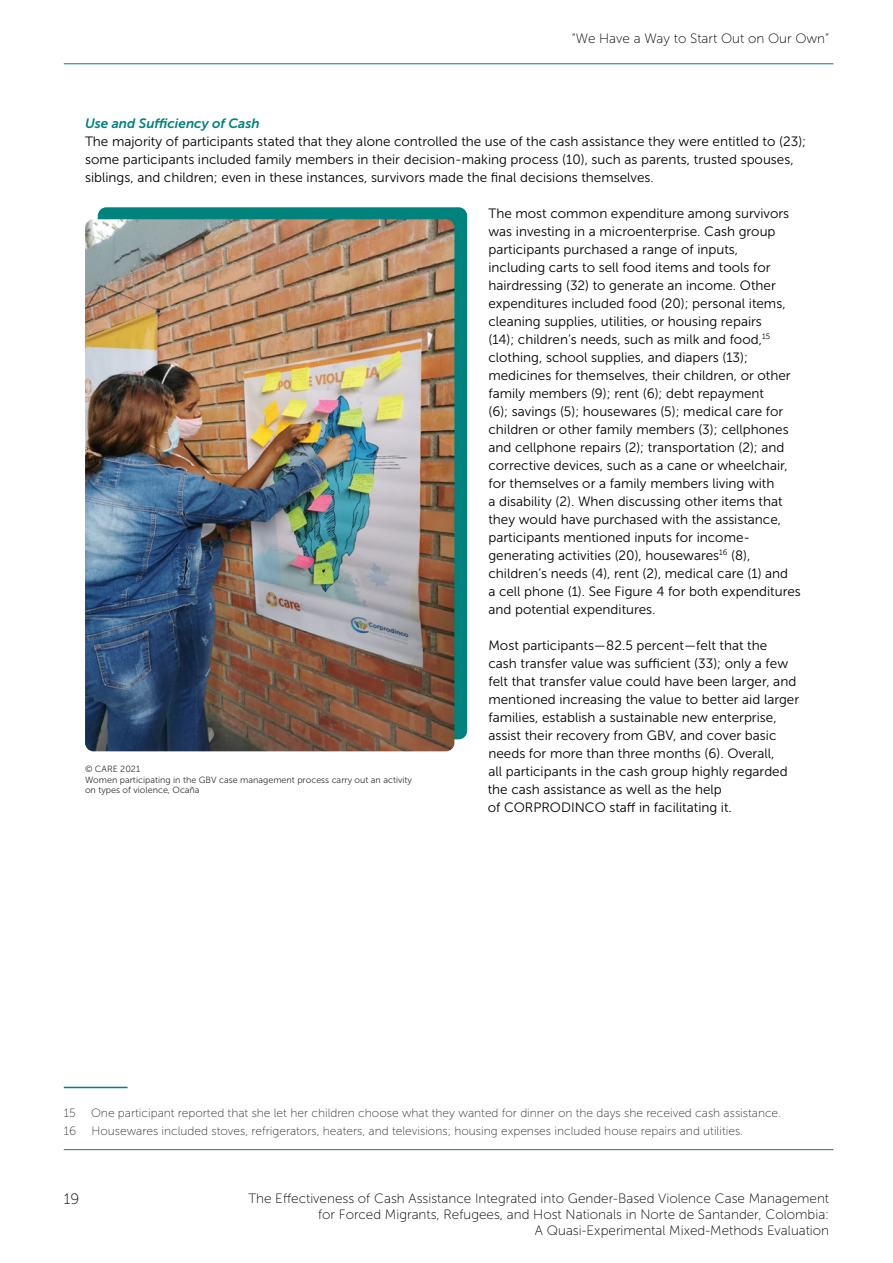
<style>
.page{position:relative;width:893px;height:1263px;background:#fff}
.page>*{position:absolute;margin:0;border:0;box-sizing:border-box;transform-origin:0 0}
.t1{font:15px "Museo Sans 100";color:#000}
.t2{font:13.5px/18px "Museo Sans 300";color:#000}
.t3{font:13.5px/16.2px "Museo Sans 100";color:#000;text-align:right}
.t4{font:italic 13.5px "Museo Sans 700";color:#00827d}
.t5{font:12px "Museo Sans 100";color:#333}
.t6{font:9px/10.5px "Museo Sans 300";color:#333}
</style>
<div class="page">
<hr style="left:64px;top:63px;width:769px;height:1px;background:#00827d">
<hr style="left:64px;top:1149px;width:769px;height:1px;background:#00827d">
<hr style="left:64px;top:1087px;width:64px;height:1px;background:#00827d">
<div style="left:98px;top:207px;width:369px;height:532px;background:#00827d;border-radius:9px"></div>
<img style="left:85px;top:219px;width:369px;height:532px">
<p class="t3" style="left:572px;top:30px;width:259px">“We Have a Way to Start Out on Our Own”</p>
<p class="t4" style="left:85px;top:115px;width:176px">Use and Sufficiency of Cash</p>
<p class="t2" style="left:85px;top:132px;width:723px">The majority of participants stated that they alone controlled the use of the cash assistance they were entitled to (23); some participants included family members in their decision-making process (10), such as parents, trusted spouses, siblings, and children; even in these instances, survivors made the final decisions themselves.</p>
<p class="t2" style="left:488px;top:204px;width:314px">The most common expenditure among survivors was investing in a microenterprise. Cash group participants purchased a range of inputs,<br>including carts to sell food items and tools for hairdressing (32) to generate an income. Other expenditures included food (20); personal items, cleaning supplies, utilities, or housing repairs<br>(14); children’s needs, such as milk and food,<sup>15 </sup>clothing, school supplies, and diapers (13); medicines for themselves, their children, or other family members (9); rent (6); debt repayment<br>(6); savings (5); housewares (5); medical care for children or other family members (3); cellphones and cellphone repairs (2); transportation (2); and corrective devices, such as a cane or wheelchair, for themselves or a family members living with<br>a disability (2). When discussing other items that they would have purchased with the assistance, participants mentioned inputs for income&shy;generating activities (20), housewares<sup>16</sup> (8), children’s needs (4), rent (2), medical care (1) and<br>a cell phone (1). See Figure 4 for both expenditures and potential expenditures.</p>
<p class="t2" style="left:488px;top:636px;width:313px">Most participants—82.5 percent—felt that the<br>cash transfer value was sufficient (33); only a few felt that transfer value could have been larger, and mentioned increasing the value to better aid larger families, establish a sustainable new enterprise, assist their recovery from GBV, and cover basic needs for more than three months (6). Overall,<br>all participants in the cash group highly regarded the cash assistance as well as the help<br>of CORPRODINCO staff in facilitating it.</p>
<p class="t6" style="left:85px;top:764px;width:329px">© CARE 2021<br>Women participating in the GBV case management process carry out an activity on types of violence, Ocaña</p>
<p class="t5" style="left:64px;top:1106px;width:13px">15</p>
<p class="t5" style="left:91px;top:1106px;width:691px">One participant reported that she let her children choose what they wanted for dinner on the days she received cash assistance.</p>
<p class="t5" style="left:64px;top:1125px;width:14px">16</p>
<p class="t5" style="left:92px;top:1125px;width:653px">Housewares included stoves, refrigerators, heaters, and televisions; housing expenses included house repairs and utilities.</p>
<p class="t1" style="left:64px;top:1191px;width:17px">19</p>
<p class="t3" style="left:248px;top:1190px;width:582px">The Effectiveness of Cash Assistance Integrated into Gender-Based Violence Case Management for Forced Migrants, Refugees, and Host Nationals in Norte de Santander, Colombia:<br>A Quasi-Experimental Mixed-Methods Evaluation</p>
</div>
